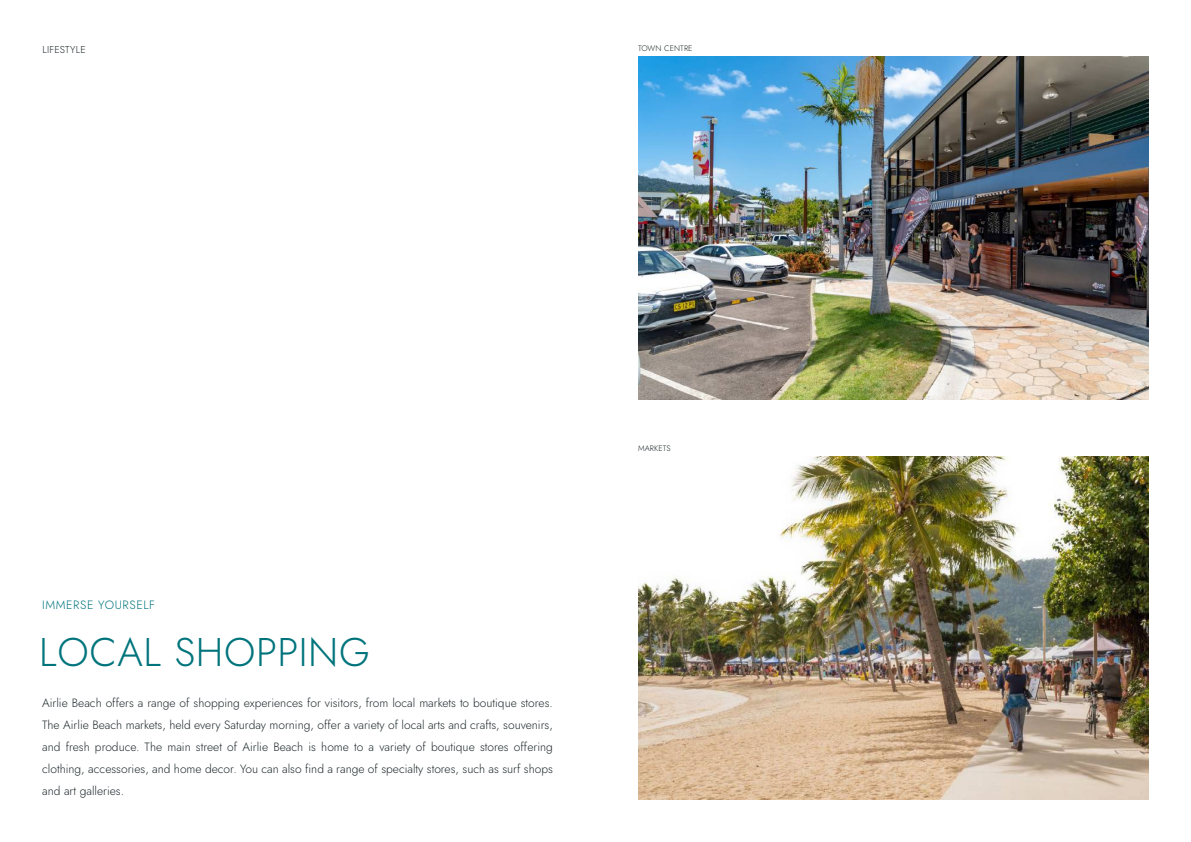
<style>
.page{position:relative;width:1191px;height:842px;background:#fff}
.page>*{position:absolute;margin:0;border:0;box-sizing:border-box;transform-origin:0 0}
.t1{font:40px "Jost";letter-spacing:.015em;color:#00747c}
.t2{font:12px/22px "Jost";color:#212b2e;text-align:justify}
.t3{font:12px "Jost";letter-spacing:.05em;color:#00747c}
.t4{font:10px "Jost";letter-spacing:.015em;color:#212b2e}
.t5{font:8px "Jost";letter-spacing:.015em;color:#212b2e}
</style>
<div class="page">
<img style="left:638px;top:57px;width:510px;height:343px">
<img style="left:638px;top:456px;width:510px;height:343px">
<p class="t4" style="left:43px;top:43px;width:45px">LIFESTYLE</p>
<p class="t5" style="left:638px;top:43px;width:56px">TOWN CENTRE</p>
<p class="t3" style="left:42px;top:597px;width:114px">IMMERSE YOURSELF</p>
<h1 class="t1" style="left:39px;top:625px;width:332px">LOCAL SHOPPING</h1>
<p class="t2" style="left:42px;top:692px;width:512px">Airlie Beach offers a range of shopping experiences for visitors, from local markets to boutique stores.<br>The Airlie Beach markets, held every Saturday morning, offer a variety of local arts and crafts, souvenirs, and fresh produce. The main street of Airlie Beach is home to a variety of boutique stores offering clothing, accessories, and home decor. You can also find a range of specialty stores, such as surf shops and art galleries.</p>
<p class="t5" style="left:638px;top:443px;width:34px">MARKETS</p>
</div>
